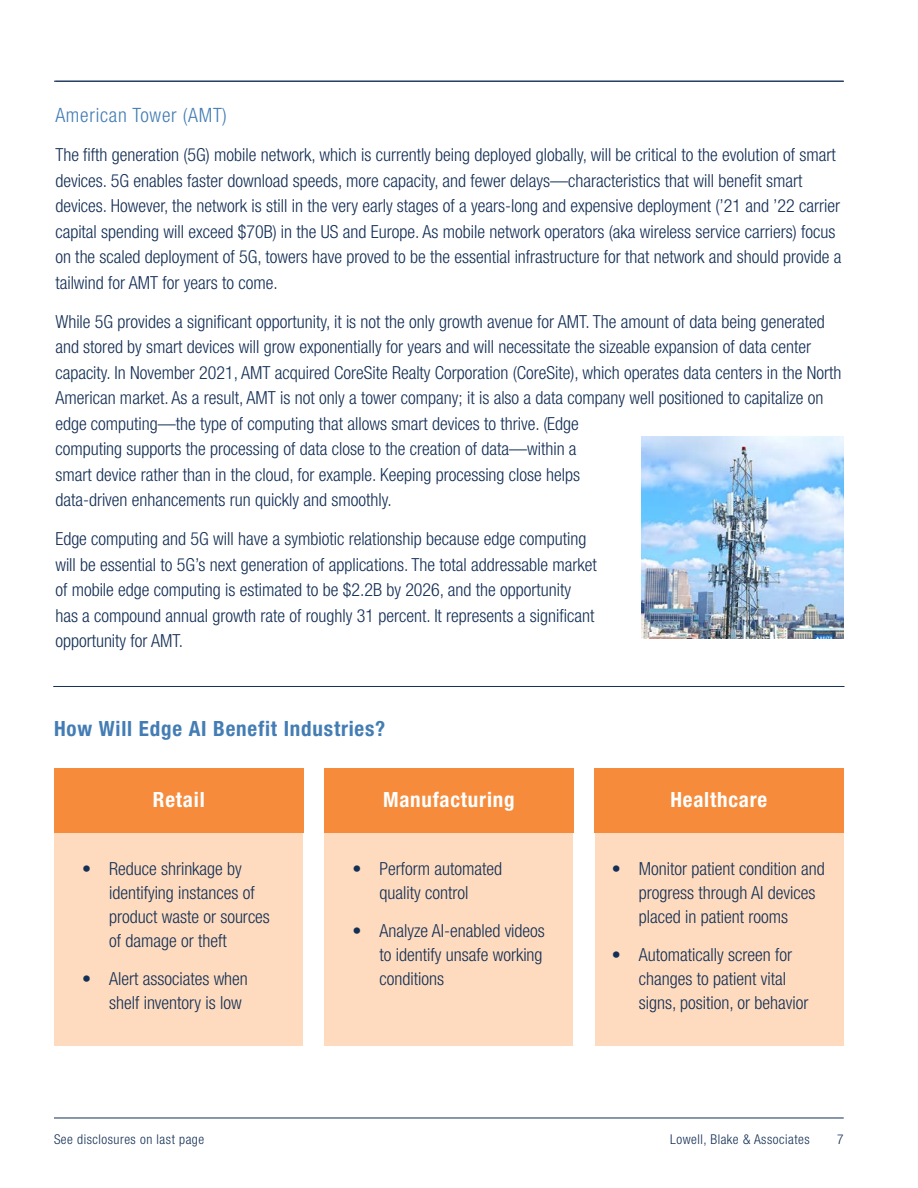
<style>
.page{position:relative;width:918px;height:1188px;background:#fff}
.page>*{position:absolute;margin:0;border:0;box-sizing:border-box;transform-origin:0 0}
.t1{font:700 condensed 21px "Helvetica Neue LT Std";letter-spacing:.04em;color:#437db4}
.t2{font:700 condensed 21px "Helvetica Neue LT Std";letter-spacing:.04em;color:#fff}
.t3{font:300 condensed 19.8px "Helvetica Neue LT Std";letter-spacing:.04em;color:#437db4}
.t4{font:300 condensed 18px/25.5px "Helvetica Neue LT Std";color:#153056}
.t5{font:300 condensed 13.5px "Helvetica Neue LT Std";letter-spacing:.04em;color:#153056}
</style>
<div class="page">
<hr style="left:54px;top:1118px;width:790px;height:1px;background:#153056">
<hr style="left:54px;top:81px;width:790px;height:1px;background:#153056">
<hr style="left:53px;top:686px;width:791px;height:1px;background:#153056">
<img style="left:641px;top:436px;width:203px;height:203px">
<div style="left:54px;top:831px;width:249px;height:215px;background:#fedbbe"></div>
<div style="left:324px;top:831px;width:249px;height:215px;background:#fedbbe"></div>
<div style="left:595px;top:831px;width:249px;height:215px;background:#fedbbe"></div>
<div style="left:54px;top:768px;width:250px;height:65px;background:#f68b3b"></div>
<div style="left:324px;top:768px;width:250px;height:65px;background:#f68b3b"></div>
<div style="left:594px;top:768px;width:250px;height:65px;background:#f68b3b"></div>
<p class="t3" style="left:55px;top:104px;width:173px">American Tower (AMT)</p>
<p class="t4" style="left:55px;top:142px;width:788px">The fifth generation (5G) mobile network, which is currently being deployed globally, will be critical to the evolution of smart devices. 5G enables faster download speeds, more capacity, and fewer delays—characteristics that will benefit smart devices. However, the network is still in the very early stages of a years-long and expensive deployment (’21 and ’22 carrier capital spending will exceed $70B) in the US and Europe. As mobile network operators (aka wireless service carriers) focus on the scaled deployment of 5G, towers have proved to be the essential infrastructure for that network and should provide a tailwind for AMT for years to come.</p>
<p class="t4" style="left:55px;top:308px;width:788px">While 5G provides a significant opportunity, it is not the only growth avenue for AMT. The amount of data being generated and stored by smart devices will grow exponentially for years and will necessitate the sizeable expansion of data center capacity. In November 2021, AMT acquired CoreSite Realty Corporation (CoreSite), which operates data centers in the North American market. As a result, AMT is not only a tower company; it is also a data company well positioned to capitalize on edge computing—the type of computing that allows smart devices to thrive. (Edge<br>computing supports the processing of data close to the creation of data—within a<br>smart device rather than in the cloud, for example. Keeping processing close helps<br>data-driven enhancements run quickly and smoothly.</p>
<p class="t4" style="left:55px;top:526px;width:543px">Edge computing and 5G will have a symbiotic relationship because edge computing will be essential to 5G’s next generation of applications. The total addressable market of mobile edge computing is estimated to be $2.2B by 2026, and the opportunity has a compound annual growth rate of roughly 31 percent. It represents a significant opportunity for AMT.</p>
<p class="t1" style="left:54px;top:716px;width:333px">How Will Edge AI Benefit Industries?</p>
<p class="t2" style="left:153px;top:787px;width:53px">Retail</p>
<p class="t2" style="left:383px;top:787px;width:133px">Manufacturing</p>
<p class="t2" style="left:670px;top:787px;width:98px">Healthcare</p>
<p class="t4" style="left:109px;top:857px;width:162px;line-height:24px;text-indent:-27px">• Reduce shrinkage by identifying instances of product waste or sources of damage or theft</p>
<p class="t4" style="left:109px;top:966px;width:140px;line-height:24px;text-indent:-27px">• Alert associates when shelf inventory is low</p>
<p class="t4" style="left:352px;top:857px;width:151px;line-height:24px;text-align:center">• Perform automated quality control</p>
<p class="t4" style="left:379px;top:918px;width:167px;line-height:24px;text-indent:-27px">• Analyze AI-enabled videos to identify unsafe working conditions</p>
<p class="t4" style="left:639px;top:857px;width:187px;line-height:24px;text-indent:-27px">• Monitor patient condition and progress through AI devices placed in patient rooms</p>
<p class="t4" style="left:639px;top:942px;width:171px;line-height:24px;text-indent:-27px">• Automatically screen for changes to patient vital signs, position, or behavior</p>
<p class="t5" style="left:54px;top:1131px;width:152px">See disclosures on last page</p>
<p class="t5" style="left:670px;top:1131px;width:141px">Lowell, Blake &amp; Associates</p>
<p class="t5" style="left:837px;top:1131px;width:8px">7</p>
</div>
